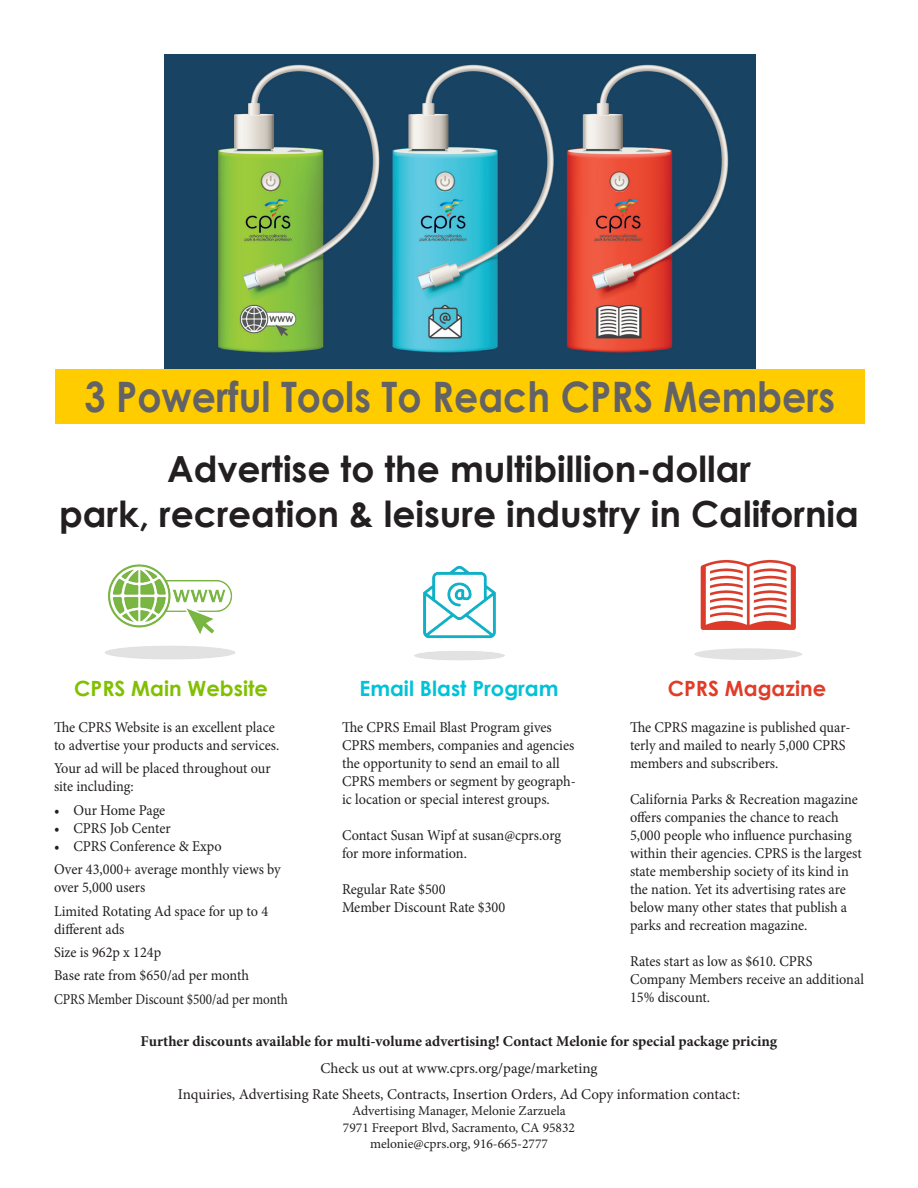
<style>
.page{position:relative;width:918px;height:1188px;background:#fff}
.page>*{position:absolute;margin:0;border:0;box-sizing:border-box;transform-origin:0 0}
.t1{font:700 42px "Century Gothic";color:#636366;scale:.9 1}
.t2{font:700 36px/45px "Century Gothic";color:#231f20;text-align:center}
.t3{font:700 21px "Century Gothic";color:#02c2d7}
.t4{font:700 21px "Century Gothic";color:#81c000}
.t5{font:700 21px "Century Gothic";color:#e13c28}
.t6{font:15px/18px "Minion Pro";color:#231f20;scale:.95 1}
.t7{font:15px "Minion Pro";color:#231f20}
.t8{font:700 15px "Minion Pro";color:#231f20}
.t9{font:15px "Minion Pro";color:#231f20;scale:.88 1}
.t10{font:13.5px "Minion Pro";color:#231f20}
</style>
<div class="page">
<img style="left:164px;top:54px;width:591px;height:315px">
<div style="left:55px;top:369px;width:810px;height:54px;background:#fc0"></div>
<img style="left:105px;top:564px;width:131px;height:95px">
<img style="left:414px;top:565px;width:91px;height:95px">
<img style="left:694px;top:560px;width:108px;height:100px">
<p class="t1" style="left:84px;top:365px;width:836px">3 Powerful Tools To Reach CPRS Members</p>
<p class="t2" style="left:59px;top:444px;width:801px">Advertise to the multibillion-dollar<br>park, recreation &amp; leisure industry in California</p>
<p class="t4" style="left:74px;top:672px;width:195px">CPRS Main Website</p>
<p class="t6" style="left:54px;top:718px;width:239px">The CPRS Website is an excellent place to advertise your products and services.</p>
<p class="t6" style="left:54px;top:760px;width:230px">Your ad will be placed throughout our site including:</p>
<p class="t6" style="left:54px;top:801px;width:119px">• Our Home Page</p>
<p class="t6" style="left:54px;top:819px;width:124px">• CPRS Job Center</p>
<p class="t6" style="left:54px;top:837px;width:178px">• CPRS Conference &amp; Expo</p>
<p class="t6" style="left:54px;top:860px;width:240px">Over 43,000+ average monthly views by over 5,000 users</p>
<p class="t6" style="left:54px;top:902px;width:227px">Limited Rotating Ad space for up to 4 different ads</p>
<p class="t6" style="left:54px;top:943px;width:114px">Size is 962p x 124p</p>
<p class="t6" style="left:54px;top:967px;width:207px">Base rate from $650/ad per month</p>
<p class="t9" style="left:54px;top:989px;width:267px">CPRS Member Discount $500/ad per month</p>
<p class="t5" style="left:668px;top:672px;width:160px">CPRS Magazine</p>
<p class="t6" style="left:630px;top:718px;width:234px">The CPRS magazine is published quar&shy;terly and mailed to nearly 5,000 CPRS members and subscribers.</p>
<p class="t6" style="left:630px;top:790px;width:245px">California Parks &amp; Recreation magazine offers companies the chance to reach 5,000 people who influence purchasing within their agencies. CPRS is the largest state membership society of its kind in the nation. Yet its advertising rates are below many other states that publish a parks and recreation magazine.</p>
<p class="t6" style="left:630px;top:952px;width:248px">Rates start as low as $610. CPRS<br>Company Members receive an additional<br>15% discount.</p>
<p class="t8" style="left:141px;top:1031px;width:638px">Further discounts available for multi-volume advertising! Contact Melonie for special package pricing</p>
<p class="t7" style="left:320px;top:1058px;width:279px">Check us out at www.cprs.org/page/marketing</p>
<p class="t7" style="left:178px;top:1084px;width:564px">Inquiries, Advertising Rate Sheets, Contracts, Insertion Orders, Ad Copy information contact:</p>
<p class="t10" style="left:352px;top:1102px;width:215px">Advertising Manager, Melonie Zarzuela</p>
<p class="t10" style="left:343px;top:1118px;width:234px">7971 Freeport Blvd, Sacramento, CA 95832</p>
<p class="t10" style="left:370px;top:1134px;width:179px">melonie@cprs.org, 916-665-2777</p>
<p class="t3" style="left:359px;top:672px;width:201px">Email Blast Program</p>
<p class="t6" style="left:342px;top:718px;width:248px">The CPRS Email Blast Program gives CPRS members, companies and agencies the opportunity to send an email to all CPRS members or segment by geograph&shy;ic location or special interest groups.</p>
<p class="t6" style="left:342px;top:826px;width:232px">Contact Susan Wipf at susan@cprs.org for more information.</p>
<p class="t6" style="left:342px;top:880px;width:111px">Regular Rate $500</p>
<p class="t6" style="left:342px;top:898px;width:173px">Member Discount Rate $300</p>
</div>
